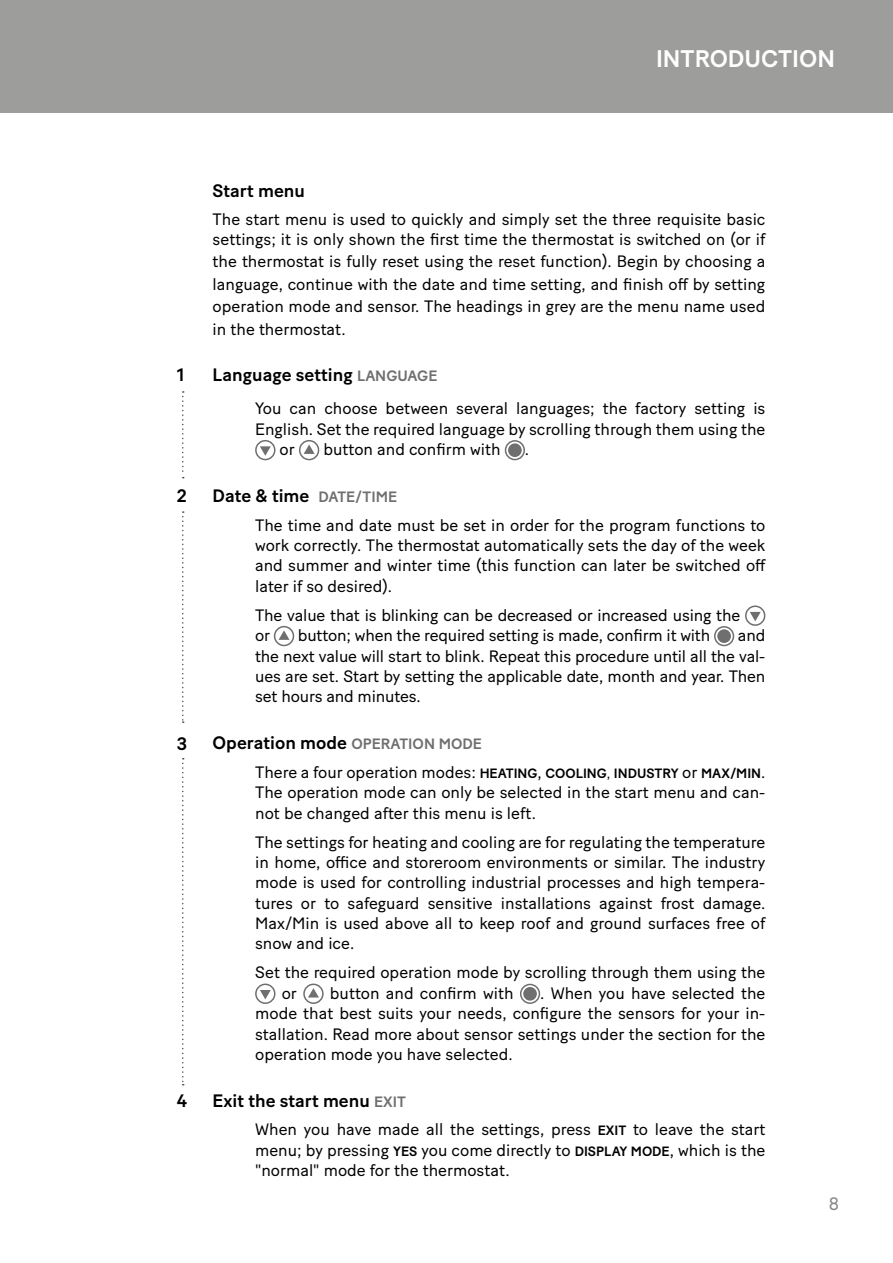
<style>
.page{position:relative;width:893px;height:1263px;background:#fff}
.page>*{position:absolute;margin:0;border:0;box-sizing:border-box;transform-origin:0 0}
.t1{font:500 24px "Baton Turbo";color:#fff}
.t2{font:500 18px "Baton Turbo";color:#000}
.t3{font:18px "Baton Turbo";color:#878787}
.t4{font:16.5px/20.4px "Baton Turbo";color:#000;text-align:justify}
.s1{font-size:15px;color:#706f6f}
.s2{font-weight:500;font-size:13.5px}
.s3{font-size:13.5px}
</style>
<div class="page">
<div style="left:0;top:0;width:893px;height:113px;background:#9d9d9c"></div>
<svg style="left:182px;top:391px;width:2px;height:87px"></svg>
<svg style="left:182px;top:511px;width:2px;height:212px"></svg>
<svg style="left:182px;top:758px;width:2px;height:327px"></svg>
<div style="left:255px;top:440px;width:20px;height:20px;border:2px solid #706f6f;border-radius:50%"></div>
<svg style="left:260px;top:446px;width:11px;height:10px"></svg>
<div style="left:299px;top:440px;width:20px;height:20px;border:2px solid #706f6f;border-radius:50%"></div>
<svg style="left:304px;top:444px;width:11px;height:10px"></svg>
<div style="left:505px;top:440px;width:20px;height:20px;border:2px solid #706f6f;border-radius:50%"></div>
<div style="left:508px;top:443px;width:14px;height:14px;background:#706f6f;border-radius:50%"></div>
<div style="left:745px;top:605px;width:20px;height:21px;border:2px solid #706f6f;border-radius:50%"></div>
<svg style="left:750px;top:612px;width:11px;height:9px"></svg>
<div style="left:274px;top:626px;width:20px;height:20px;border:2px solid #706f6f;border-radius:50%"></div>
<svg style="left:279px;top:630px;width:11px;height:10px"></svg>
<div style="left:714px;top:626px;width:20px;height:20px;border:2px solid #706f6f;border-radius:50%"></div>
<div style="left:717px;top:629px;width:14px;height:14px;background:#706f6f;border-radius:50%"></div>
<div style="left:255px;top:983px;width:20px;height:21px;border:2px solid #706f6f;border-radius:50%"></div>
<svg style="left:260px;top:990px;width:11px;height:9px"></svg>
<div style="left:303px;top:983px;width:21px;height:21px;border:2px solid #706f6f;border-radius:50%"></div>
<svg style="left:308px;top:988px;width:11px;height:9px"></svg>
<div style="left:520px;top:984px;width:20px;height:20px;border:2px solid #706f6f;border-radius:50%"></div>
<div style="left:523px;top:987px;width:14px;height:14px;background:#706f6f;border-radius:50%"></div>
<h1 class="t1" style="left:656px;top:40px;width:180px">INTRODUCTION</h1>
<p class="t2" style="left:177px;top:361px;width:9px">1</p>
<p class="t2" style="left:177px;top:482px;width:11px">2</p>
<p class="t2" style="left:177px;top:730px;width:12px">3</p>
<p class="t2" style="left:177px;top:1087px;width:12px">4</p>
<p class="t2" style="left:213px;top:177px;width:94px">Start menu</p>
<p class="t4" style="left:213px;top:208px;width:554px;line-height:19.8px">The start menu is used to quickly and simply set the three requisite basic settings; it is only shown the first time the thermostat is switched on (or if</p>
<p class="t4" style="left:213px;top:249px;width:554px;line-height:22.5px">the thermostat is fully reset using the reset function). Begin by choosing a language, continue with the date and time setting, and finish off by setting operation mode and sensor. The headings in grey are the menu name used in the thermostat.</p>
<p class="t2" style="left:213px;top:361px;width:226px">Language setting <span class="s1">LANGUAGE</span></p>
<p class="t4" style="left:255px;top:397px;width:512px">You can choose between several languages; the factory setting is</p>
<p class="t4" style="left:255px;top:417px;width:512px">English. Set the required language by scrolling through them using the</p>
<p class="t4" style="left:280px;top:438px;width:17px">or</p>
<p class="t4" style="left:323px;top:438px;width:179px">button and confirm with</p>
<p class="t4" style="left:525px;top:438px;width:6px">.</p>
<p class="t2" style="left:213px;top:482px;width:186px">Date &amp; time <span class="s1">DATE/TIME</span></p>
<p class="t4" style="left:255px;top:513px;width:513px">The time and date must be set in order for the program functions to work correctly. The thermostat automatically sets the day of the week and summer and winter time (this function can later be switched off later if so desired).</p>
<p class="t4" style="left:255px;top:603px;width:487px">The value that is blinking can be decreased or increased using the or</p>
<p class="t4" style="left:298px;top:624px;width:414px">button; when the required setting is made, confirm it with</p>
<p class="t4" style="left:255px;top:624px;width:512px;text-indent:483px">and the next value will start to blink. Repeat this procedure until all the val&shy;ues are set. Start by setting the applicable date, month and year. Then set hours and minutes.</p>
<p class="t2" style="left:213px;top:729px;width:271px">Operation mode <span class="s1">OPERATION MODE</span></p>
<p class="t4" style="left:255px;top:760px;width:512px">There a four operation modes: <span class="s2">HEATING</span>, <span class="s2">COOLING</span><span class="s3">,</span> <span class="s2">INDUSTRY</span> or <span class="s2">MAX/MIN</span>.<br>The operation mode can only be selected in the start menu and can&shy;not be changed after this menu is left.</p>
<p class="t4" style="left:255px;top:830px;width:512px">The settings for heating and cooling are for regulating the temperature in home, office and storeroom environments or similar. The industry mode is used for controlling industrial processes and high tempera&shy;tures or to safeguard sensitive installations against frost damage.<br>Max/Min is used above all to keep roof and ground surfaces free of snow and ice.</p>
<p class="t4" style="left:282px;top:961px;width:485px;text-indent:-27px">Set the required operation mode by scrolling through them using the or</p>
<p class="t4" style="left:330px;top:981px;width:185px">button and confirm with</p>
<p class="t4" style="left:255px;top:981px;width:512px;text-indent:285px">. When you have selected the mode that best suits your needs, configure the sensors for your in&shy;stallation. Read more about sensor settings under the section for the operation mode you have selected.</p>
<p class="t2" style="left:213px;top:1086px;width:195px">Exit the start menu <span class="s1">EXIT</span></p>
<p class="t4" style="left:255px;top:1118px;width:512px">When you have made all the settings, press <span class="s2">EXIT</span> to leave the start menu; by pressing <span class="s2">YES</span> you come directly to <span class="s2">DISPLAY MODE</span>, which is the "normal" mode for the thermostat.</p>
<p class="t3" style="left:829px;top:1189px;width:12px">8</p>
</div>
